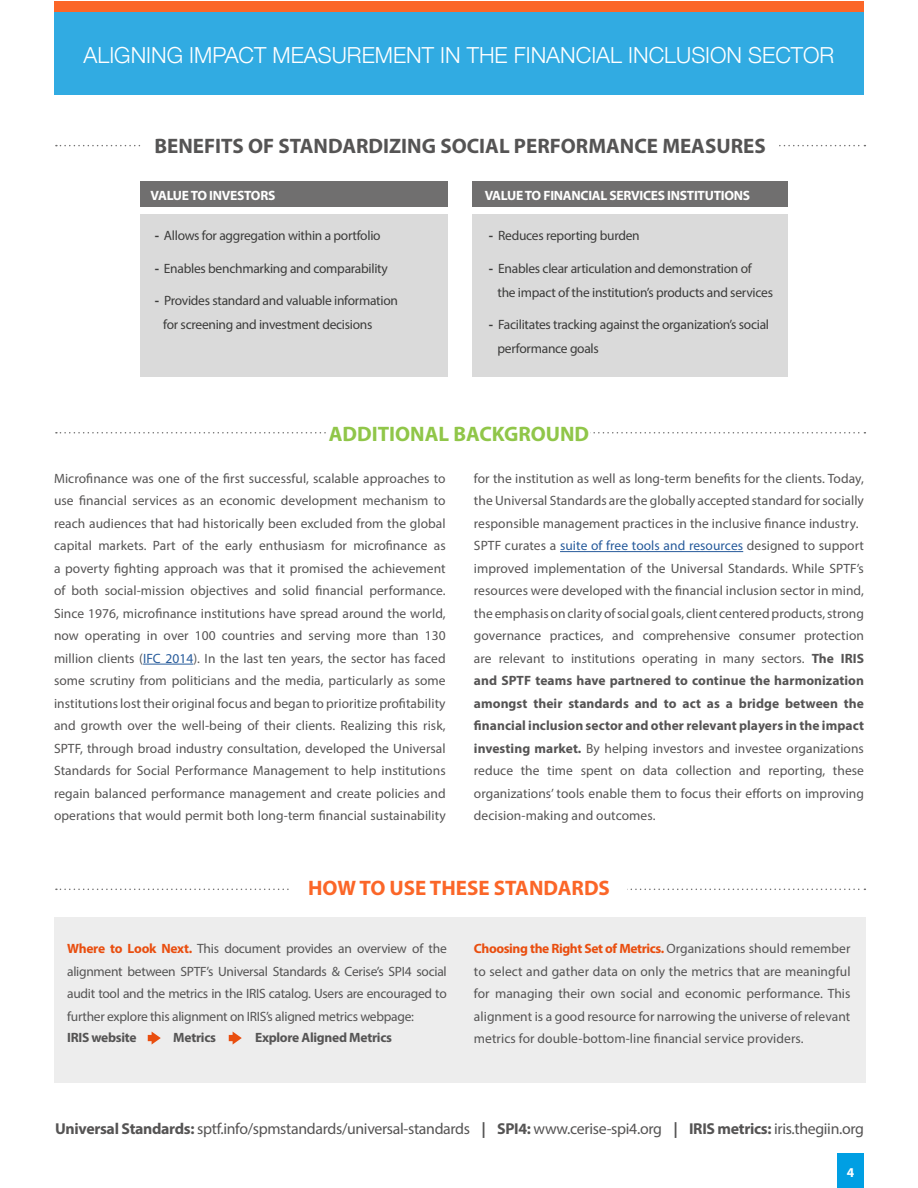
<style>
.page{position:relative;width:918px;height:1188px;background:#fff}
.page>*{position:absolute;margin:0;border:0;box-sizing:border-box;transform-origin:0 0}
.t1{font:300 22.05px "Helvetica Neue";color:#fff}
.t2{font:700 21px "Myriad Pro";color:#555454}
.t3{font:700 21px "Myriad Pro";color:#fb6628}
.t4{font:700 21px "Myriad Pro";color:#90c649}
.t5{font:15.75px "Myriad Pro";letter-spacing:-.02em;color:#555454}
.t6{font:13.5px/22.5px "Myriad Pro";letter-spacing:.005em;color:#555454;text-align:justify}
.t7{font:13.5px/24px "Myriad Pro";letter-spacing:-.02em;color:#3c3c3b}
.t8{font:700 13.5px "Myriad Pro";letter-spacing:-.02em;color:#fff}
.t9{font:700 13.5px "Myriad Pro";letter-spacing:-.02em;color:#555454}
.s1{font-weight:700}
.s2{color:#275b9b}
.s3{font-weight:700;color:#e94e0f}
</style>
<div class="page">
<div style="left:837px;top:1153px;width:27px;height:35px;background:#009fe3"></div>
<svg style="left:56px;top:145px;width:809px;height:1px"></svg>
<svg style="left:56px;top:889px;width:809px;height:1px"></svg>
<svg style="left:56px;top:432px;width:809px;height:2px"></svg>
<div style="left:141px;top:181px;width:307px;height:26px;background:#706f6f"></div>
<div style="left:473px;top:181px;width:315px;height:26px;background:#706f6f"></div>
<div style="left:141px;top:214px;width:307px;height:162px;background:#dadada"></div>
<div style="left:473px;top:214px;width:315px;height:162px;background:#dadada"></div>
<div style="left:54px;top:917px;width:811px;height:165px;background:#ededed"></div>
<div style="left:143px;top:136px;width:634px;height:21px;background:#fff"></div>
<hr style="left:143px;top:664px;width:50px;height:1px;background:#275b9b">
<div style="left:328px;top:424px;width:262px;height:16px;background:#fff"></div>
<hr style="left:560px;top:551px;width:183px;height:1px;background:#275b9b">
<div style="left:291px;top:876px;width:336px;height:24px;background:#fff"></div>
<svg style="left:229px;top:1032px;width:13px;height:13px"></svg>
<svg style="left:148px;top:1032px;width:13px;height:13px"></svg>
<div style="left:54px;top:1px;width:810px;height:94px;background:#31abe2"></div>
<div style="left:54px;top:1px;width:810px;height:11px;background:#fb6628"></div>
<h1 class="t1" style="left:84px;top:37px;width:752px">ALIGNING IMPACT MEASUREMENT IN THE FINANCIAL INCLUSION SECTOR</h1>
<h2 class="t2" style="left:155px;top:133px;width:613px">BENEFITS OF STANDARDIZING SOCIAL PERFORMANCE MEASURES</h2>
<p class="t8" style="left:151px;top:186px;width:126px">VALUE TO INVESTORS</p>
<p class="t7" style="left:155px;top:223px;width:227px"><span class="s1">-</span> Allows for aggregation within a portfolio</p>
<p class="t7" style="left:155px;top:256px;width:235px"><span class="s1">-</span> Enables benchmarking and comparability</p>
<p class="t7" style="left:163px;top:288px;width:236px;text-indent:-9px"><span class="s1">-</span> Provides standard and valuable information for screening and investment decisions</p>
<p class="t8" style="left:485px;top:186px;width:267px">VALUE TO FINANCIAL SERVICES INSTITUTIONS</p>
<p class="t7" style="left:489px;top:223px;width:152px"><span class="s1">-</span> Reduces reporting burden</p>
<p class="t7" style="left:497px;top:256px;width:277px;text-indent:-9px"><span class="s1">-</span> Enables clear articulation and demonstration of the impact of the institution’s products and services</p>
<p class="t7" style="left:497px;top:312px;width:273px;text-indent:-9px"><span class="s1">-</span> Facilitates tracking against the organization’s social performance goals</p>
<h2 class="t4" style="left:329px;top:421px;width:262px">ADDITIONAL BACKGROUND</h2>
<p class="t6" style="left:474px;top:467px;width:392px;text-align:left">for the institution as well as long-term benefits for the clients. Today, the Universal Standards are the globally accepted standard for socially responsible management practices in the inclusive finance industry.<br>SPTF curates a <span class="s2">suite of free tools and resources</span> designed to support improved implementation of the Universal Standards. While SPTF’s resources were developed with the financial inclusion sector in mind, the emphasis on clarity of social goals, client centered products, strong governance practices, and comprehensive consumer protection are relevant to institutions operating in many sectors. <span class="s1">The IRIS and SPTF teams have partnered to continue the harmonization amongst their standards and to act as a bridge between the financial inclusion sector and other relevant players in the impact investing market.</span> By helping investors and investee organizations reduce the time spent on data collection and reporting, these organizations’ tools enable them to focus their efforts on improving decision-making and outcomes.</p>
<p class="t6" style="left:54px;top:467px;width:393px">Microfinance was one of the first successful, scalable approaches to use financial services as an economic development mechanism to reach audiences that had historically been excluded from the global capital markets. Part of the early enthusiasm for microfinance as a poverty fighting approach was that it promised the achievement of both social-mission objectives and solid financial performance.<br>Since 1976, microfinance institutions have spread around the world, now operating in over 100 countries and serving more than 130 million clients (<span class="s2">IFC 2014</span>). In the last ten years, the sector has faced some scrutiny from politicians and the media, particularly as some institutions lost their original focus and began to prioritize profitability and growth over the well-being of their clients. Realizing this risk, SPTF, through broad industry consultation, developed the Universal Standards for Social Performance Management to help institutions regain balanced performance management and create policies and operations that would permit both long-term financial sustainability</p>
<h2 class="t3" style="left:308px;top:874px;width:303px">HOW TO USE THESE STANDARDS</h2>
<p class="t6" style="left:67px;top:937px;width:381px"><span class="s3">Where to Look Next.</span> This document provides an overview of the alignment between SPTF’s Universal Standards &amp; Cerise’s SPI4 social audit tool and the metrics in the IRIS catalog. Users are encouraged to further explore this alignment on IRIS’s aligned metrics webpage:</p>
<p class="t9" style="left:67px;top:1028px;width:71px">IRIS website</p>
<p class="t9" style="left:173px;top:1028px;width:44px">Metrics</p>
<p class="t9" style="left:255px;top:1028px;width:138px">Explore Aligned Metrics</p>
<p class="t6" style="left:474px;top:937px;width:378px"><span class="s3">Choosing the Right Set of Metrics.</span> Organizations should remember to select and gather data on only the metrics that are meaningful for managing their own social and economic performance. This alignment is a good resource for narrowing the universe of relevant metrics for double-bottom-line financial service providers.</p>
<p class="t5" style="left:55px;top:1119px;width:810px"><span class="s1">Universal Standards:</span> sptf.info/spmstandards/universal-standards <span class="s1">| SPI4:</span> www.cerise-spi4.org <span class="s1">| IRIS metrics:</span> iris.thegiin.org</p>
<p class="t8" style="left:847px;top:1163px;width:9px">4</p>
</div>
